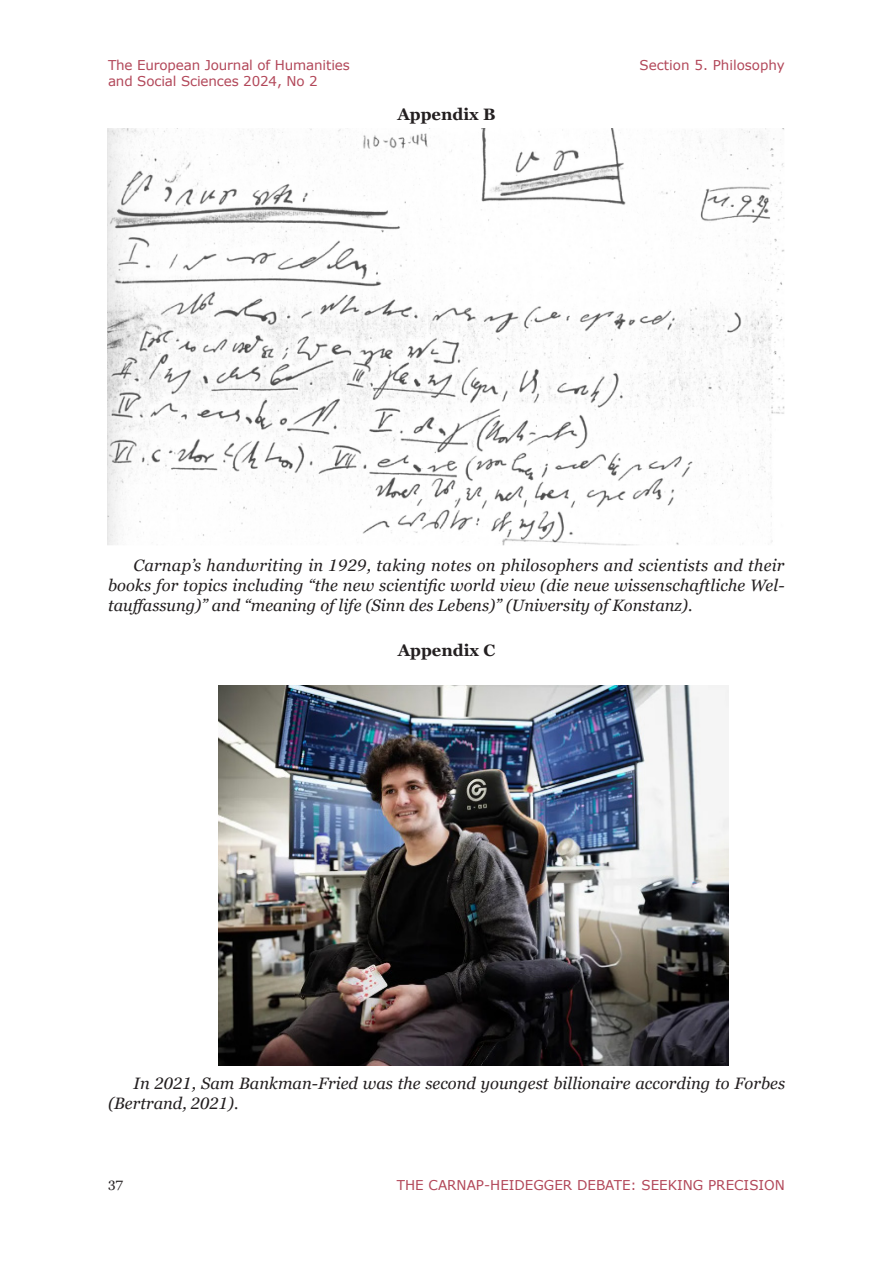
<style>
.page{position:relative;width:893px;height:1263px;background:#fff}
.page>*{position:absolute;margin:0;border:0;box-sizing:border-box;transform-origin:0 0}
.t1{font:italic 16.5px/19.8px "Georgia Pro";letter-spacing:.005em;color:#231f20;text-align:justify}
.t2{font:700 16.5px "Georgia Pro";color:#231f20}
.t3{font:13.5px/16.2px "Verdana";color:#b24759}
.t4{font:13.5px "Georgia Pro";color:#231f20}
</style>
<div class="page">
<img style="left:108px;top:128px;width:677px;height:418px">
<img style="left:218px;top:685px;width:511px;height:380px">
<p class="t3" style="left:108px;top:57px;width:243px">The European Journal of Humanities and Social Sciences 2024, No 2</p>
<p class="t3" style="left:640px;top:57px;width:147px">Section 5. Philosophy</p>
<p class="t2" style="left:397px;top:105px;width:100px">Appendix B</p>
<p class="t1" style="left:108px;top:556px;width:678px;text-indent:26px">Carnap’s handwriting in 1929, taking notes on philosophers and scientists and their books for topics including “the new scientific world view (die neue wissenschaftliche Wel&shy;tauffassung)” and “meaning of life (Sinn des Lebens)” (University of Konstanz).</p>
<p class="t2" style="left:398px;top:641px;width:99px">Appendix C</p>
<p class="t1" style="left:108px;top:1074px;width:679px;text-indent:26px">In 2021, Sam Bankman-Fried was the second youngest billionaire according to Forbes (Bertrand, 2021).</p>
<p class="t4" style="left:108px;top:1178px;width:17px">37</p>
<p class="t3" style="left:397px;top:1177px;width:390px">THE CARNAP-HEIDEGGER DEBATE: SEEKING PRECISION</p>
</div>
